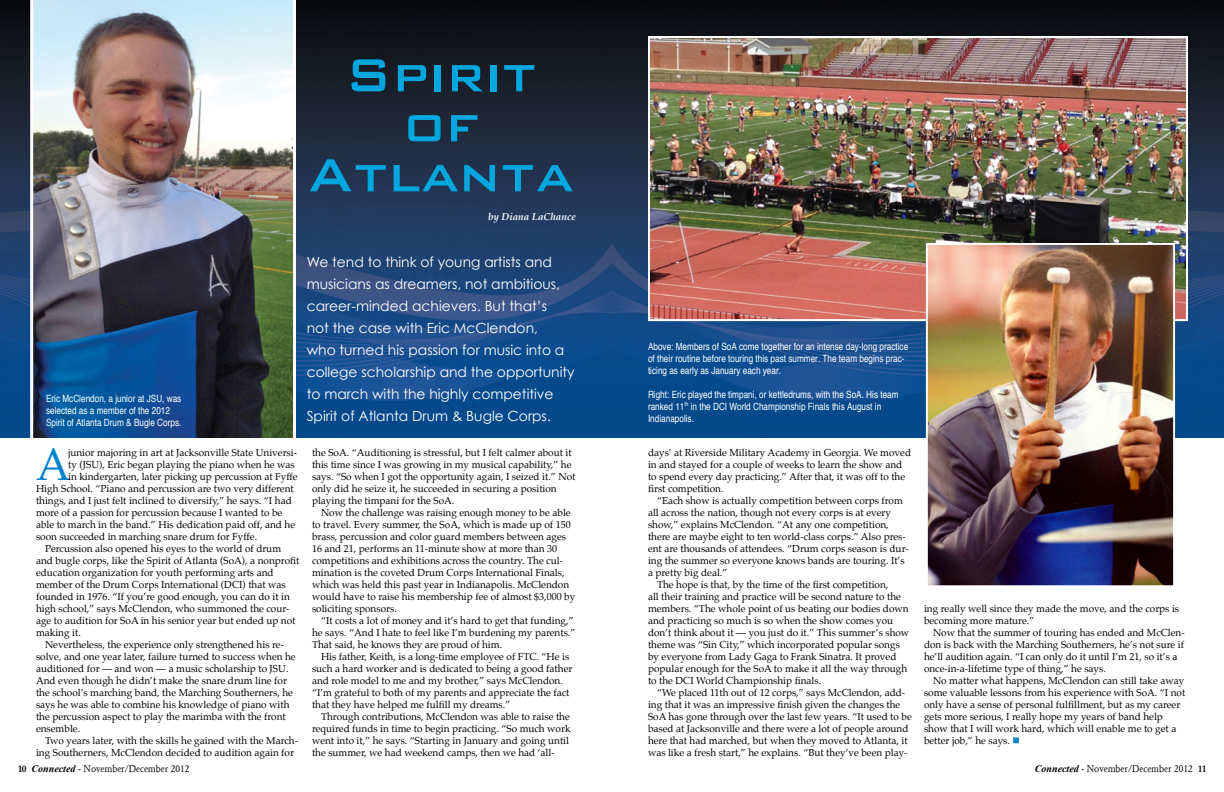
<style>
.page{position:relative;width:1224px;height:792px;background:#fff}
.page>*{position:absolute;margin:0;border:0;box-sizing:border-box;transform-origin:0 0}
.t1{font:500 62px/50px "Bank Gothic";color:#00a7de;text-align:center;scale:.95 1}
.t2{font:44.4px "Palatino";color:#0085cb}
.t3{font:14px/22px "Century Gothic";color:#fff}
.t4{font:10px/12px "Palatino";color:#000}
.t5{font:condensed 10px/12px "Helvetica";color:#fff}
.t6{font:10px "Garamond";color:#000}
.t7{font:italic 700 10px "Palatino";color:#fff}
.s1{color:#0085cb}
.s2{font-weight:700}
.s3{font-family:"Times New Roman";font-weight:700;font-style:italic}
</style>
<div class="page">
<img style="left:612px;top:0;width:612px;height:438px">
<svg style="left:0;top:0;width:612px;height:438px;background:#19365b"></svg>
<img style="left:33px;top:0;width:260px;height:438px">
<img style="left:651px;top:39px;width:534px;height:279px">
<div style="left:648px;top:36px;width:540px;height:285px;border:2px solid #fff"></div>
<hr style="left:30px;top:0;width:3px;height:448px;background:#fff">
<hr style="left:293px;top:0;width:3px;height:448px;background:#fff">
<img style="left:929px;top:246px;width:243px;height:338px">
<div style="left:926px;top:243px;width:249px;height:344px;border:2px solid #fff"></div>
<h1 class="t1" style="left:308px;top:49px;width:281px">Spirit of<br>Atlanta</h1>
<p class="t5" style="left:46px;top:393px;width:137px">Eric McClendon, a junior at JSU, was selected as a member of the 2012<br>Spirit of Atlanta Drum &amp; Bugle Corps.</p>
<p class="t7" style="left:488px;top:210px;width:89px">by Diana LaChance</p>
<p class="t3" style="left:307px;top:250px;width:269px">We tend to think of young artists and musicians as dreamers, not ambitious, career-minded achievers. But that’s<br>not the case with Eric McClendon,<br>who turned his passion for music into a college scholarship and the opportunity to march with the highly competitive Spirit of Atlanta Drum &amp; Bugle Corps.</p>
<h2 class="t2" style="left:36px;top:436px;width:36px">A</h2>
<p class="t4" style="left:68px;top:447px;width:231px">junior majoring in art at Jacksonville State Universi-</p>
<p class="t4" style="left:68px;top:459px;width:228px">ty (JSU), Eric began playing the piano when he was</p>
<p class="t4" style="left:68px;top:471px;width:231px">in kindergarten, later picking up percussion at Fyffe</p>
<p class="t4" style="left:36px;top:483px;width:259px">High School. “Piano and percussion are two very different</p>
<p class="t4" style="left:36px;top:495px;width:257px">things, and I just felt inclined to diversify,” he says. “I had</p>
<p class="t4" style="left:36px;top:507px;width:248px">more of a passion for percussion because I wanted to be</p>
<p class="t4" style="left:36px;top:519px;width:261px">able to march in the band.” His dedication paid off, and he</p>
<p class="t4" style="left:36px;top:531px;width:223px">soon succeeded in marching snare drum for Fyffe.</p>
<p class="t4" style="left:45px;top:543px;width:238px">Percussion also opened his eyes to the world of drum</p>
<p class="t4" style="left:36px;top:555px;width:265px">and bugle corps, like the Spirit of Atlanta (SoA), a nonprofit</p>
<p class="t4" style="left:36px;top:567px;width:239px">education organization for youth performing arts and</p>
<p class="t4" style="left:36px;top:579px;width:251px">member of the Drum Corps International (DCI) that was</p>
<p class="t4" style="left:36px;top:591px;width:255px">founded in 1976. “If you’re good enough, you can do it in</p>
<p class="t4" style="left:36px;top:603px;width:255px">high school,” says McClendon, who summoned the cour-</p>
<p class="t4" style="left:36px;top:615px;width:261px">age to audition for SoA in his senior year but ended up not</p>
<p class="t4" style="left:36px;top:627px;width:46px">making it.</p>
<p class="t4" style="left:45px;top:639px;width:241px">Nevertheless, the experience only strengthened his re-</p>
<p class="t4" style="left:36px;top:651px;width:261px">solve, and one year later, failure turned to success when he</p>
<p class="t4" style="left:36px;top:663px;width:254px">auditioned for — and won — a music scholarship to JSU.</p>
<p class="t4" style="left:36px;top:675px;width:252px">And even though he didn’t make the snare drum line for</p>
<p class="t4" style="left:36px;top:687px;width:258px">the school’s marching band, the Marching Southerners, he</p>
<p class="t4" style="left:36px;top:699px;width:255px">says he was able to combine his knowledge of piano with</p>
<p class="t4" style="left:36px;top:711px;width:251px">the percussion aspect to play the marimba with the front</p>
<p class="t4" style="left:36px;top:723px;width:46px">ensemble.</p>
<p class="t4" style="left:45px;top:735px;width:255px">Two years later, with the skills he gained with the March-</p>
<p class="t4" style="left:36px;top:747px;width:260px">ing Southerners, McClendon decided to audition again for</p>
<p class="t4" style="left:312px;top:447px;width:265px">the SoA. “Auditioning is stressful, but I felt calmer about it this time since I was growing in my musical capability,” he says. “So when I got the opportunity again, I seized it.” Not only did he seize it, he succeeded in securing a position playing the timpani for the SoA.</p>
<p class="t4" style="left:312px;top:507px;width:265px;text-indent:9px">Now the challenge was raising enough money to be able to travel. Every summer, the SoA, which is made up of 150 brass, percussion and color guard members between ages 16 and 21, performs an 11-minute show at more than 30 competitions and exhibitions across the country. The cul&shy;mination is the coveted Drum Corps International Finals, which was held this past year in Indianapolis. McClendon would have to raise his membership fee of almost $3,000 by soliciting sponsors.</p>
<p class="t4" style="left:312px;top:615px;width:265px;text-indent:9px">“It costs a lot of money and it’s hard to get that funding,” he says. “And I hate to feel like I’m burdening my parents.”<br>That said, he knows they are proud of him.</p>
<p class="t4" style="left:312px;top:651px;width:262px;text-indent:9px">His father, Keith, is a long-time employee of FTC. “He is such a hard worker and is dedicated to being a good father and role model to me and my brother,” says McClendon. “I’m grateful to both of my parents and appreciate the fact that they have helped me fulfill my dreams.”</p>
<p class="t4" style="left:312px;top:711px;width:260px;text-indent:9px">Through contributions, McClendon was able to raise the required funds in time to begin practicing. “So much work went into it,” he says. “Starting in January and going until the summer, we had weekend camps, then we had ‘all-</p>
<p class="t5" style="left:648px;top:340px;width:262px">Above: Members of SoA come together for an intense day-long practice of their routine before touring this past summer. The team begins prac&shy;ticing as early as January each year.</p>
<p class="t5" style="left:648px;top:388px;width:252px">Right: Eric played the timpani, or kettledrums, with the SoA. His team ranked 11<sup>th</sup> in the DCI World Championship Finals this August in<br>Indianapolis.</p>
<p class="t4" style="left:648px;top:447px;width:265px">days’ at Riverside Military Academy in Georgia. We moved in and stayed for a couple of weeks to learn the show and to spend every day practicing.” After that, it was off to the first competition.</p>
<p class="t4" style="left:657px;top:495px;width:247px">“Each show is actually competition between corps from</p>
<p class="t4" style="left:648px;top:507px;width:245px">all across the nation, though not every corps is at every</p>
<p class="t4" style="left:648px;top:519px;width:242px">show,” explains McClendon. “At any one competition,</p>
<p class="t4" style="left:648px;top:531px;width:259px">there are maybe eight to ten world-class corps.” Also pres-</p>
<p class="t4" style="left:648px;top:543px;width:262px">ent are thousands of attendees. “Drum corps season is dur-</p>
<p class="t4" style="left:648px;top:555px;width:258px">ing the summer so everyone knows bands are touring. It’s</p>
<p class="t4" style="left:648px;top:567px;width:81px">a pretty big deal.”</p>
<p class="t4" style="left:657px;top:579px;width:233px">The hope is that, by the time of the first competition,</p>
<p class="t4" style="left:648px;top:591px;width:255px">all their training and practice will be second nature to the</p>
<p class="t4" style="left:648px;top:603px;width:262px">members. “The whole point of us beating our bodies down</p>
<p class="t4" style="left:648px;top:615px;width:247px">and practicing so much is so when the show comes you</p>
<p class="t4" style="left:648px;top:627px;width:263px">don’t think about it — you just do it.” This summer’s show</p>
<p class="t4" style="left:648px;top:639px;width:253px">theme was “Sin City,” which incorporated popular songs</p>
<p class="t4" style="left:648px;top:651px;width:250px">by everyone from Lady Gaga to Frank Sinatra. It proved</p>
<p class="t4" style="left:648px;top:663px;width:261px">popular enough for the SoA to make it all the way through</p>
<p class="t4" style="left:648px;top:675px;width:175px">to the DCI World Championship finals.</p>
<p class="t4" style="left:657px;top:687px;width:250px">“We placed 11th out of 12 corps,” says McClendon, add-</p>
<p class="t4" style="left:648px;top:699px;width:254px">ing that it was an impressive finish given the changes the</p>
<p class="t4" style="left:648px;top:711px;width:265px">SoA has gone through over the last few years. “It used to be</p>
<p class="t4" style="left:648px;top:723px;width:262px">based at Jacksonville and there were a lot of people around</p>
<p class="t4" style="left:648px;top:735px;width:261px">here that had marched, but when they moved to Atlanta, it</p>
<p class="t4" style="left:648px;top:747px;width:261px">was like a fresh start,” he explains. “But they’ve been play-</p>
<p class="t4" style="left:924px;top:603px;width:257px">ing really well since they made the move, and the corps is becoming more mature.”</p>
<p class="t4" style="left:924px;top:627px;width:262px;text-indent:9px">Now that the summer of touring has ended and McClen&shy;don is back with the Marching Southerners, he’s not sure if he’ll audition again. “I can only do it until I’m 21, so it’s a once-in-a-lifetime type of thing,” he says.</p>
<p class="t4" style="left:924px;top:675px;width:263px;text-indent:9px">No matter what happens, McClendon can still take away some valuable lessons from his experience with SoA. “I not only have a sense of personal fulfillment, but as my career gets more serious, I really hope my years of band help show that I will work hard, which will enable me to get a better job,” he says. <span class="s1">■</span></p>
<p class="t6" style="left:18px;top:763px;width:173px"><span class="s2">10</span> <span class="s3">Connected</span> - November/December 2012</p>
<p class="t6" style="left:1035px;top:763px;width:173px"><span class="s3">Connected</span> - November/December 2012 <span class="s2">11</span></p>
</div>
